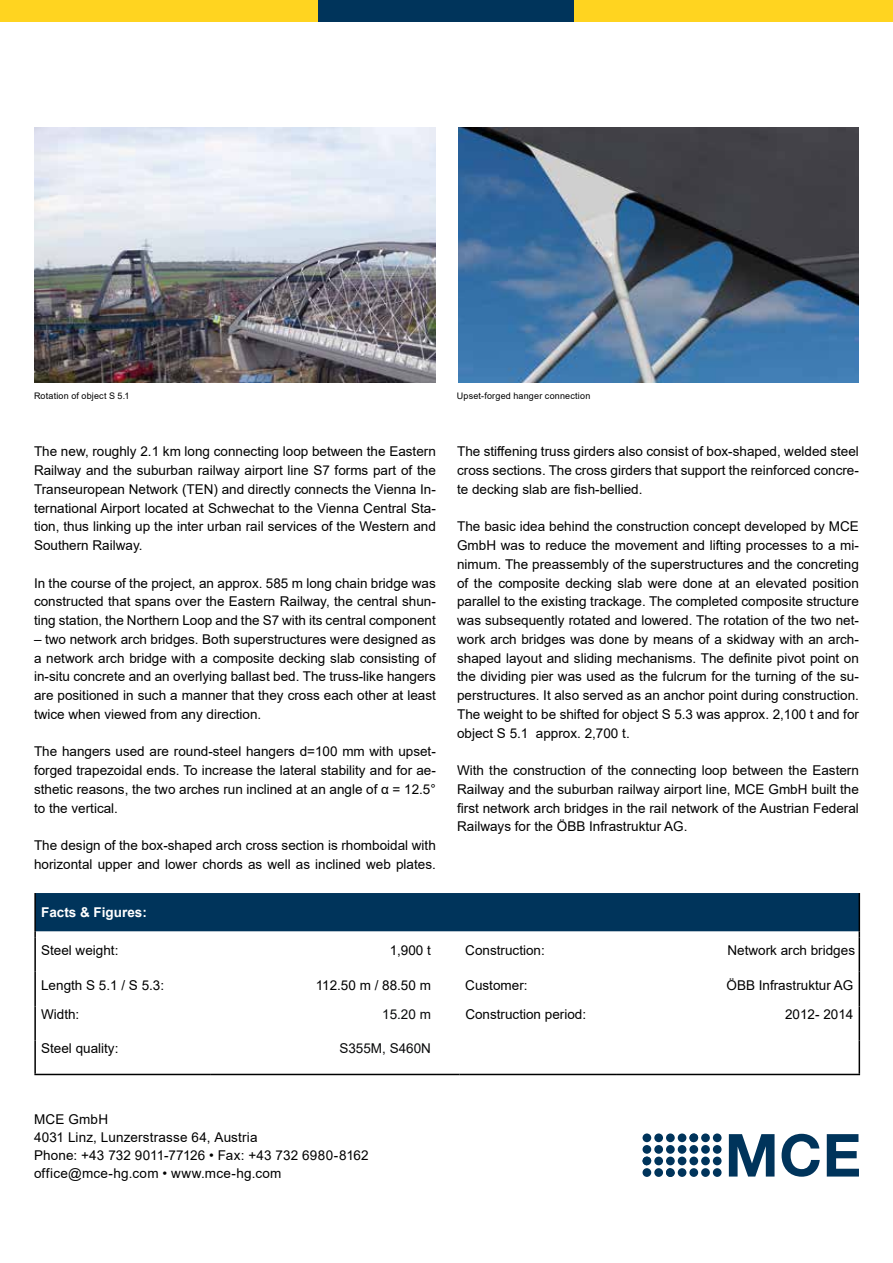
<style>
.page{position:relative;width:893px;height:1263px;background:#fff}
.page>*{position:absolute;margin:0;border:0;box-sizing:border-box;transform-origin:0 0}
.t1{font:13.5px/18.8px "Arial";color:#000;text-align:justify}
.t2{font:13.5px "Arial";color:#090a0b}
.t3{font:700 13.5px "Arial";color:#fff}
.t4{font:9px "Arial";letter-spacing:.025em;color:#000}
</style>
<div class="page">
<svg style="left:729px;top:1134px;width:45px;height:42px"></svg>
<svg style="left:782px;top:1134px;width:38px;height:43px"></svg>
<svg style="left:827px;top:1134px;width:32px;height:42px"></svg>
<div style="left:642px;top:1133px;width:9px;height:9px;background:#00345b;border-radius:50%"></div>
<div style="left:654px;top:1133px;width:9px;height:9px;background:#00345b;border-radius:50%"></div>
<div style="left:666px;top:1133px;width:9px;height:9px;background:#00345b;border-radius:50%"></div>
<div style="left:678px;top:1133px;width:8px;height:9px;background:#00345b;border-radius:50%"></div>
<svg style="left:689px;top:1133px;width:9px;height:9px"></svg>
<div style="left:701px;top:1133px;width:9px;height:9px;background:#00345b;border-radius:50%"></div>
<div style="left:713px;top:1133px;width:9px;height:9px;background:#00345b;border-radius:50%"></div>
<div style="left:642px;top:1145px;width:9px;height:9px;background:#00345b;border-radius:50%"></div>
<div style="left:654px;top:1145px;width:9px;height:9px;background:#00345b;border-radius:50%"></div>
<div style="left:666px;top:1145px;width:9px;height:9px;background:#00345b;border-radius:50%"></div>
<div style="left:678px;top:1145px;width:8px;height:9px;background:#00345b;border-radius:50%"></div>
<div style="left:689px;top:1145px;width:9px;height:9px;background:#00345b;border-radius:50%"></div>
<div style="left:701px;top:1145px;width:9px;height:9px;background:#00345b;border-radius:50%"></div>
<div style="left:713px;top:1145px;width:9px;height:9px;background:#00345b;border-radius:50%"></div>
<svg style="left:643px;top:1156px;width:8px;height:9px"></svg>
<div style="left:654px;top:1156px;width:9px;height:9px;background:#00345b;border-radius:50%"></div>
<div style="left:666px;top:1156px;width:9px;height:9px;background:#00345b;border-radius:50%"></div>
<div style="left:678px;top:1156px;width:8px;height:9px;background:#00345b;border-radius:50%"></div>
<div style="left:689px;top:1156px;width:9px;height:9px;background:#00345b;border-radius:50%"></div>
<svg style="left:701px;top:1156px;width:9px;height:9px"></svg>
<div style="left:713px;top:1156px;width:9px;height:9px;background:#00345b;border-radius:50%"></div>
<div style="left:642px;top:1168px;width:9px;height:9px;background:#00345b;border-radius:50%"></div>
<div style="left:654px;top:1168px;width:9px;height:9px;background:#00345b;border-radius:50%"></div>
<svg style="left:666px;top:1168px;width:9px;height:9px"></svg>
<div style="left:678px;top:1168px;width:8px;height:9px;background:#00345b;border-radius:50%"></div>
<div style="left:689px;top:1168px;width:9px;height:9px;background:#00345b;border-radius:50%"></div>
<div style="left:701px;top:1168px;width:9px;height:9px;background:#00345b;border-radius:50%"></div>
<div style="left:713px;top:1168px;width:9px;height:9px;background:#00345b;border-radius:50%"></div>
<img style="left:34px;top:128px;width:402px;height:255px">
<img style="left:458px;top:128px;width:401px;height:255px">
<hr style="left:34px;top:937px;width:2px;height:34px;background:#000">
<hr style="left:34px;top:971px;width:2px;height:35px;background:#000">
<hr style="left:34px;top:1006px;width:2px;height:34px;background:#000">
<hr style="left:34px;top:1040px;width:2px;height:34px;background:#000">
<hr style="left:34px;top:1074px;width:177px;height:1px;background:#000">
<hr style="left:211px;top:1074px;width:226px;height:1px;background:#000">
<svg style="left:437px;top:1074px;width:22px;height:1px"></svg>
<hr style="left:459px;top:1074px;width:158px;height:1px;background:#000">
<hr style="left:617px;top:1074px;width:243px;height:1px;background:#000">
<svg style="left:34px;top:893px;width:826px;height:44px;background:#214e6f"></svg>
<hr style="left:859px;top:937px;width:1px;height:34px;background:#000">
<hr style="left:859px;top:971px;width:1px;height:35px;background:#000">
<hr style="left:859px;top:1006px;width:1px;height:34px;background:#000">
<hr style="left:859px;top:1040px;width:1px;height:34px;background:#000">
<div style="left:0;top:0;width:319px;height:21px;background:#ffd420"></div>
<div style="left:319px;top:0;width:255px;height:21px;background:#00345b"></div>
<div style="left:574px;top:0;width:319px;height:21px;background:#ffd420"></div>
<p class="t4" style="left:34px;top:390px;width:97px">Rotation of object S 5.1</p>
<p class="t4" style="left:457px;top:390px;width:135px">Upset-forged hanger connection</p>
<p class="t1" style="left:34px;top:442px;width:403px">The new, roughly 2.1 km long connecting loop between the Eastern Railway and the suburban railway airport line S7 forms part of the Transeuropean Network (TEN) and directly connects the Vienna In&shy;ternational Airport located at Schwechat to the Vienna Central Sta&shy;tion, thus linking up the inter urban rail services of the Western and Southern Railway.</p>
<p class="t1" style="left:34px;top:573px;width:403px">In the course of the project, an approx. 585 m long chain bridge was constructed that spans over the Eastern Railway, the central shun&shy;ting station, the Northern Loop and the S7 with its central component</p>
<p class="t1" style="left:34px;top:630px;width:403px">– two network arch bridges. Both superstructures were designed as a network arch bridge with a composite decking slab consisting of in-situ concrete and an overlying ballast bed. The truss-like hangers are positioned in such a manner that they cross each other at least twice when viewed from any direction.</p>
<p class="t1" style="left:34px;top:742px;width:403px">The hangers used are round-steel hangers d=100 mm with upset&shy;forged trapezoidal ends. To increase the lateral stability and for ae&shy;sthetic reasons, the two arches run inclined at an angle of α = 12.5° to the vertical.</p>
<p class="t1" style="left:34px;top:836px;width:403px">The design of the box-shaped arch cross section is rhomboidal with horizontal upper and lower chords as well as inclined web plates.</p>
<p class="t1" style="left:457px;top:442px;width:403px">The stiffening truss girders also consist of box-shaped, welded steel cross sections. The cross girders that support the reinforced concre&shy;te decking slab are fish-bellied.</p>
<p class="t1" style="left:457px;top:517px;width:403px">The basic idea behind the construction concept developed by MCE GmbH was to reduce the movement and lifting processes to a mi&shy;nimum. The preassembly of the superstructures and the concreting of the composite decking slab were done at an elevated position parallel to the existing trackage. The completed composite structure was subsequently rotated and lowered. The rotation of the two net&shy;work arch bridges was done by means of a skidway with an arch&shy;shaped layout and sliding mechanisms. The definite pivot point on the dividing pier was used as the fulcrum for the turning of the su&shy;perstructures. It also served as an anchor point during construction.<br>The weight to be shifted for object S 5.3 was approx. 2,100 t and for object S 5.1 approx. 2,700 t.</p>
<p class="t1" style="left:457px;top:761px;width:403px">With the construction of the connecting loop between the Eastern Railway and the suburban railway airport line, MCE GmbH built the first network arch bridges in the rail network of the Austrian Federal Railways for the ÖBB Infrastruktur AG.</p>
<p class="t3" style="left:41px;top:903px;width:107px">Facts &amp; Figures:</p>
<p class="t1" style="left:41px;top:941px;width:79px">Steel weight:</p>
<p class="t1" style="left:390px;top:941px;width:43px">1,900 t</p>
<p class="t1" style="left:465px;top:941px;width:81px">Construction:</p>
<p class="t1" style="left:727px;top:941px;width:129px">Network arch bridges</p>
<p class="t1" style="left:41px;top:976px;width:125px">Length S 5.1 / S 5.3:</p>
<p class="t1" style="left:316px;top:976px;width:117px">112.50 m / 88.50 m</p>
<p class="t1" style="left:465px;top:976px;width:64px">Customer:</p>
<p class="t1" style="left:726px;top:976px;width:128px">ÖBB Infrastruktur AG</p>
<p class="t1" style="left:41px;top:1004px;width:40px">Width:</p>
<p class="t2" style="left:382px;top:1004px;width:50px">15.20 m</p>
<p class="t1" style="left:465px;top:1004px;width:122px">Construction period:</p>
<p class="t1" style="left:785px;top:1004px;width:70px">2012- 2014</p>
<p class="t1" style="left:41px;top:1038px;width:79px">Steel quality:</p>
<p class="t2" style="left:339px;top:1038px;width:93px">S355M, S460N</p>
<p class="t1" style="left:34px;top:1110px;width:336px;line-height:18px;text-align:left">MCE GmbH<br>4031 Linz, Lunzerstrasse 64, Austria<br>Phone: +43 732 9011-77126 • Fax: +43 732 6980-8162 office@mce-hg.com • www.mce-hg.com</p>
</div>
